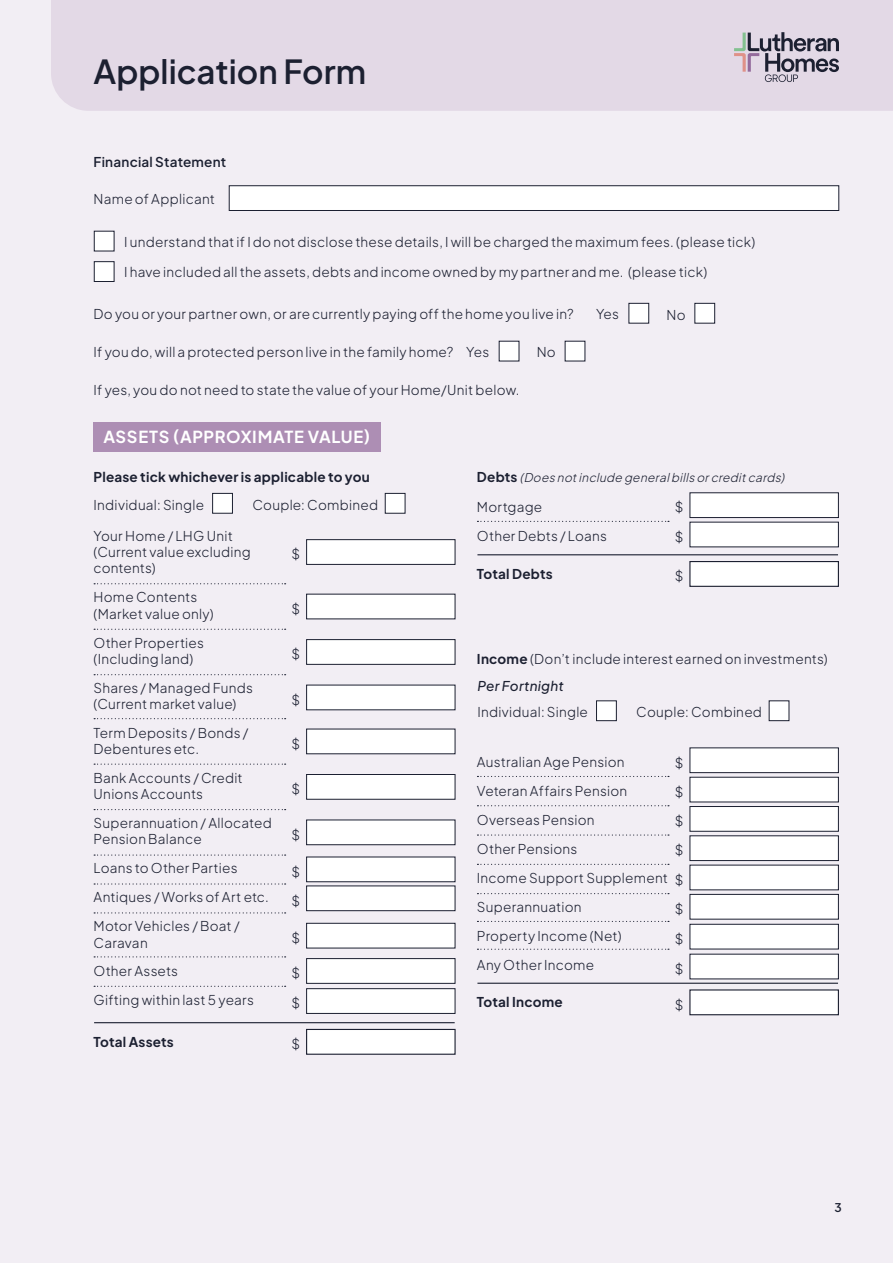
<style>
.page{position:relative;width:893px;height:1263px;background:#f2eef4}
.page>*{position:absolute;margin:0;border:0;box-sizing:border-box;transform-origin:0 0}
.t1{font:600 33px "Plus Jakarta Sans";color:#1c2031}
.t2{font:700 16.5px "Plus Jakarta Sans";letter-spacing:.04em;color:#fff}
.t3{font:300 13.5px/16.2px "Plus Jakarta Sans";letter-spacing:.02em;color:#1c2031}
.t4{font:700 13.5px "Plus Jakarta Sans";letter-spacing:.015em;color:#1c2031}
.t5{font:600 13.5px "Plus Jakarta Sans";letter-spacing:.02em;color:#1c2031}
.t6{font:italic 500 13.5px "Plus Jakarta Sans";letter-spacing:.015em;color:#1c2031}
.t7{font:italic 300 12px "Plus Jakarta Sans";color:#1c2031}
.t8{font:600 12px "Plus Jakarta Sans";color:#1c2031}
.s1{font-weight:700;font-style:normal;font-size:13.5px}
.s2{font-weight:700}
</style>
<div class="page">
<div style="left:51px;top:0;width:842px;height:111px;background:#e3d9e6"></div>
<svg style="left:734px;top:32px;width:105px;height:50px;background:#aea7b4"></svg>
<div style="left:229px;top:186px;width:610px;height:25px;background:#fff;border:1px solid #1c2031"></div>
<div style="left:94px;top:231px;width:20px;height:20px;background:#fff;border:1px solid #1c2031"></div>
<div style="left:94px;top:261px;width:20px;height:21px;background:#fff;border:1px solid #1c2031"></div>
<svg style="left:94px;top:583px;width:192px;height:1px"></svg>
<svg style="left:477px;top:521px;width:192px;height:1px"></svg>
<svg style="left:477px;top:776px;width:192px;height:1px"></svg>
<svg style="left:477px;top:805px;width:192px;height:1px"></svg>
<svg style="left:477px;top:834px;width:192px;height:2px"></svg>
<svg style="left:477px;top:864px;width:192px;height:1px"></svg>
<svg style="left:477px;top:893px;width:192px;height:1px"></svg>
<svg style="left:477px;top:921px;width:192px;height:1px"></svg>
<svg style="left:477px;top:949px;width:192px;height:1px"></svg>
<svg style="left:94px;top:629px;width:192px;height:1px"></svg>
<svg style="left:94px;top:674px;width:192px;height:1px"></svg>
<svg style="left:94px;top:718px;width:192px;height:1px"></svg>
<svg style="left:94px;top:763px;width:192px;height:2px"></svg>
<svg style="left:94px;top:809px;width:192px;height:1px"></svg>
<svg style="left:94px;top:854px;width:192px;height:2px"></svg>
<svg style="left:94px;top:883px;width:192px;height:1px"></svg>
<svg style="left:94px;top:912px;width:192px;height:1px"></svg>
<svg style="left:94px;top:956px;width:192px;height:1px"></svg>
<svg style="left:94px;top:986px;width:192px;height:1px"></svg>
<hr style="left:94px;top:1022px;width:361px;height:1px;background:#1c2031">
<hr style="left:477px;top:983px;width:361px;height:1px;background:#1c2031">
<hr style="left:477px;top:554px;width:361px;height:1px;background:#1c2031">
<div style="left:629px;top:303px;width:20px;height:20px;background:#fff;border:1px solid #1c2031"></div>
<div style="left:499px;top:341px;width:20px;height:20px;background:#fff"></div>
<div style="left:212px;top:493px;width:21px;height:20px;background:#fff;border:1px solid #1c2031"></div>
<div style="left:596px;top:701px;width:21px;height:20px;background:#fff;border:1px solid #1c2031"></div>
<div style="left:385px;top:493px;width:20px;height:20px;background:#fff;border:1px solid #1c2031"></div>
<div style="left:769px;top:701px;width:20px;height:20px;background:#fff;border:1px solid #1c2031"></div>
<div style="left:695px;top:303px;width:20px;height:20px;background:#fff;border:1px solid #1c2031"></div>
<div style="left:565px;top:341px;width:20px;height:20px;background:#fff"></div>
<div style="left:94px;top:422px;width:287px;height:29px;background:#ad8eb4"></div>
<div style="left:306px;top:539px;width:149px;height:26px;background:#fff;border:1px solid #1c2031"></div>
<div style="left:306px;top:594px;width:149px;height:25px;background:#fff"></div>
<div style="left:306px;top:639px;width:149px;height:25px;background:#fff;border:1px solid #1c2031"></div>
<div style="left:306px;top:685px;width:149px;height:25px;background:#fff"></div>
<div style="left:306px;top:729px;width:149px;height:25px;background:#fff"></div>
<div style="left:306px;top:774px;width:149px;height:25px;background:#fff;border:1px solid #1c2031"></div>
<div style="left:306px;top:820px;width:149px;height:25px;background:#fff;border:1px solid #1c2031"></div>
<div style="left:306px;top:857px;width:149px;height:25px;background:#fff;border:1px solid #1c2031"></div>
<div style="left:306px;top:886px;width:149px;height:25px;background:#fff;border:1px solid #1c2031"></div>
<div style="left:306px;top:923px;width:149px;height:25px;background:#fff;border:1px solid #1c2031"></div>
<div style="left:306px;top:958px;width:149px;height:25px;background:#fff;border:1px solid #1c2031"></div>
<div style="left:306px;top:988px;width:149px;height:25px;background:#fff;border:1px solid #1c2031"></div>
<div style="left:306px;top:1029px;width:150px;height:26px;background:#fff;border:1px solid #1c2031"></div>
<div style="left:689px;top:989px;width:150px;height:26px;background:#fff;border:1px solid #1c2031"></div>
<div style="left:689px;top:561px;width:150px;height:26px;background:#fff;border:1px solid #1c2031"></div>
<div style="left:690px;top:522px;width:149px;height:25px;background:#fff"></div>
<div style="left:690px;top:777px;width:149px;height:25px;background:#fff"></div>
<div style="left:690px;top:806px;width:149px;height:25px;background:#fff;border:1px solid #1c2031"></div>
<div style="left:690px;top:836px;width:149px;height:25px;background:#fff;border:1px solid #1c2031"></div>
<div style="left:690px;top:865px;width:149px;height:25px;background:#fff"></div>
<div style="left:690px;top:894px;width:149px;height:25px;background:#fff;border:1px solid #1c2031"></div>
<div style="left:690px;top:924px;width:149px;height:25px;background:#fff;border:1px solid #1c2031"></div>
<div style="left:690px;top:954px;width:149px;height:25px;background:#fff"></div>
<div style="left:690px;top:493px;width:149px;height:25px;background:#fff;border:1px solid #1c2031"></div>
<div style="left:690px;top:748px;width:149px;height:25px;background:#fff;border:1px solid #1c2031"></div>
<h1 class="t1" style="left:94px;top:43px;width:274px">Application Form</h1>
<p class="t5" style="left:94px;top:150px;width:134px">Financial Statement</p>
<p class="t3" style="left:94px;top:190px;width:123px">Name of Applicant</p>
<p class="t3" style="left:124px;top:233px;width:633px">I understand that if I do not disclose these details, I will be charged the maximum fees. (please tick)</p>
<p class="t3" style="left:124px;top:262px;width:584px">I have included all the assets, debts and income owned by my partner and me. (please tick)</p>
<p class="t3" style="left:94px;top:305px;width:482px">Do you or your partner own, or are currently paying off the home you live in?</p>
<p class="t3" style="left:94px;top:343px;width:361px">If you do, will a protected person live in the family home?</p>
<p class="t3" style="left:94px;top:381px;width:428px">If yes, you do not need to state the value of your Home/Unit below.</p>
<p class="t3" style="left:596px;top:305px;width:25px">Yes</p>
<p class="t3" style="left:666px;top:305px;width:21px">No</p>
<p class="t3" style="left:466px;top:343px;width:25px">Yes</p>
<p class="t3" style="left:537px;top:343px;width:21px">No</p>
<p class="t2" style="left:103px;top:422px;width:268px">ASSETS (APPROXIMATE VALUE)</p>
<p class="t4" style="left:94px;top:465px;width:278px">Please tick whichever is applicable to you</p>
<p class="t3" style="left:94px;top:495px;width:112px">Individual: Single</p>
<p class="t3" style="left:252px;top:495px;width:127px">Couple: Combined</p>
<p class="t3" style="left:94px;top:527px;width:159px">Your Home / LHG Unit (Current value excluding contents)</p>
<p class="t3" style="left:94px;top:588px;width:122px">Home Contents (Market value only)</p>
<p class="t3" style="left:94px;top:633px;width:112px">Other Properties (Including land)</p>
<p class="t3" style="left:94px;top:678px;width:161px">Shares / Managed Funds (Current market value)</p>
<p class="t3" style="left:94px;top:723px;width:156px">Term Deposits / Bonds /<br>Debentures etc.</p>
<p class="t3" style="left:94px;top:769px;width:151px">Bank Accounts / Credit<br>Unions Accounts</p>
<p class="t3" style="left:94px;top:814px;width:180px">Superannuation / Allocated<br>Pension Balance</p>
<p class="t3" style="left:94px;top:859px;width:146px">Loans to Other Parties</p>
<p class="t3" style="left:94px;top:888px;width:177px">Antiques / Works of Art etc.</p>
<p class="t3" style="left:94px;top:917px;width:148px">Motor Vehicles / Boat /<br>Caravan</p>
<p class="t3" style="left:94px;top:962px;width:86px">Other Assets</p>
<p class="t3" style="left:94px;top:991px;width:162px">Gifting within last 5 years</p>
<p class="t4" style="left:94px;top:1030px;width:82px">Total Assets</p>
<p class="t3" style="left:291px;top:545px;width:10px">$</p>
<p class="t3" style="left:291px;top:599px;width:10px">$</p>
<p class="t3" style="left:291px;top:645px;width:10px">$</p>
<p class="t3" style="left:291px;top:690px;width:10px">$</p>
<p class="t3" style="left:291px;top:734px;width:10px">$</p>
<p class="t3" style="left:291px;top:780px;width:10px">$</p>
<p class="t3" style="left:291px;top:825px;width:10px">$</p>
<p class="t3" style="left:291px;top:862px;width:10px">$</p>
<p class="t3" style="left:291px;top:891px;width:10px">$</p>
<p class="t3" style="left:291px;top:928px;width:10px">$</p>
<p class="t3" style="left:291px;top:964px;width:10px">$</p>
<p class="t3" style="left:291px;top:994px;width:10px">$</p>
<p class="t3" style="left:291px;top:1035px;width:10px">$</p>
<p class="t7" style="left:477px;top:468px;width:312px"><span class="s1">D e b t s</span> (Doesnotinclude generalbillsorcreditcards)</p>
<p class="t3" style="left:477px;top:498px;width:67px">Mortgage</p>
<p class="t3" style="left:477px;top:526px;width:132px">Other Debts / Loans</p>
<p class="t4" style="left:477px;top:562px;width:77px">Total Debts</p>
<p class="t3" style="left:675px;top:498px;width:10px">$</p>
<p class="t3" style="left:675px;top:527px;width:10px">$</p>
<p class="t3" style="left:675px;top:567px;width:10px">$</p>
<p class="t3" style="left:477px;top:649px;width:352px"><span class="s2">Income</span> (Don’t include interest earned on investments)</p>
<p class="t6" style="left:477px;top:674px;width:88px">Per Fortnight</p>
<p class="t3" style="left:477px;top:702px;width:112px">Individual: Single</p>
<p class="t3" style="left:636px;top:702px;width:127px">Couple: Combined</p>
<p class="t3" style="left:477px;top:753px;width:149px">Australian Age Pension</p>
<p class="t3" style="left:477px;top:782px;width:152px">Veteran Affairs Pension</p>
<p class="t3" style="left:477px;top:811px;width:119px">Overseas Pension</p>
<p class="t3" style="left:477px;top:839px;width:102px">Other Pensions</p>
<p class="t3" style="left:477px;top:868px;width:193px">Income Support Supplement</p>
<p class="t3" style="left:477px;top:897px;width:106px">Superannuation</p>
<p class="t3" style="left:477px;top:926px;width:146px">Property Income (Net)</p>
<p class="t3" style="left:477px;top:955px;width:119px">Any Other Income</p>
<p class="t3" style="left:675px;top:753px;width:10px">$</p>
<p class="t3" style="left:675px;top:782px;width:10px">$</p>
<p class="t3" style="left:675px;top:812px;width:10px">$</p>
<p class="t3" style="left:675px;top:841px;width:10px">$</p>
<p class="t3" style="left:675px;top:870px;width:10px">$</p>
<p class="t3" style="left:675px;top:899px;width:10px">$</p>
<p class="t3" style="left:675px;top:929px;width:10px">$</p>
<p class="t3" style="left:675px;top:959px;width:10px">$</p>
<p class="t4" style="left:477px;top:990px;width:87px">Total Income</p>
<p class="t3" style="left:675px;top:995px;width:10px">$</p>
<p class="t8" style="left:835px;top:1197px;width:9px">3</p>
</div>
